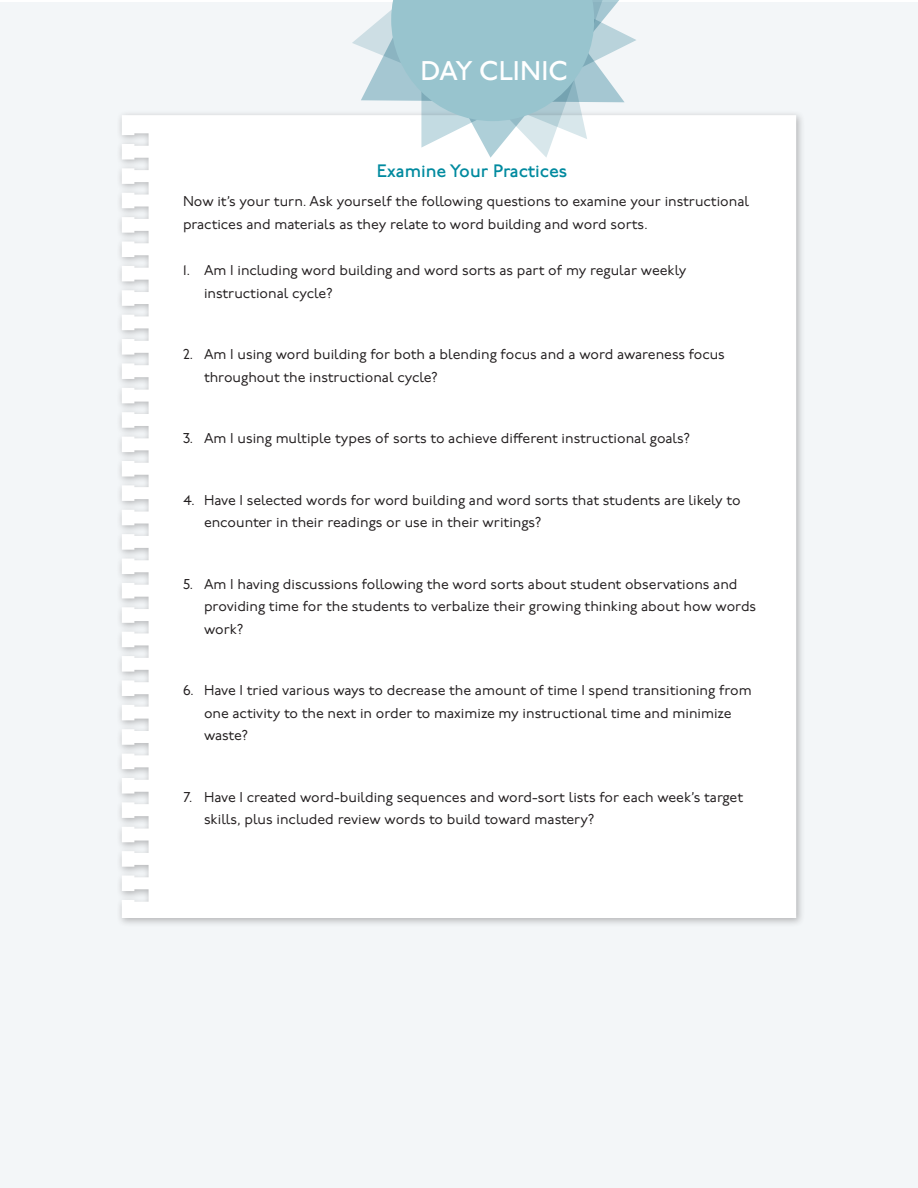
<style>
.page{position:relative;width:918px;height:1188px;background:#fff}
.page>*{position:absolute;margin:0;border:0;box-sizing:border-box;transform-origin:0 0}
.t1{font:500 27px "P22 Underground CY";color:#fff}
.t2{font:500 18px "P22 Underground CY";color:#008a9f}
.t3{font:14.25px/22.5px "P22 Underground CY";color:#231f20}
</style>
<div class="page">
<div style="left:0;top:2px;width:918px;height:1186px;background:#f3f6f8"></div>
<div style="left:117px;top:110px;width:688px;height:817px;background:#231f20;opacity:.3"></div>
<div style="left:122px;top:115px;width:674px;height:803px;background:#fff"></div>
<svg style="left:352px;top:0;width:296px;height:158px"></svg>
<h1 class="t1" style="left:421px;top:56px;width:149px">DAY CLINIC</h1>
<p class="t2" style="left:377px;top:161px;width:192px">Examine Your Practices</p>
<p class="t3" style="left:183px;top:191px;width:568px">Now it’s your turn. Ask yourself the following questions to examine your instructional practices and materials as they relate to word building and word sorts.</p>
<p class="t3" style="left:204px;top:260px;width:484px;text-indent:-21px">1. Am I including word building and word sorts as part of my regular weekly instructional cycle?</p>
<p class="t3" style="left:204px;top:344px;width:522px;text-indent:-21px">2. Am I using word building for both a blending focus and a word awareness focus throughout the instructional cycle?</p>
<p class="t3" style="left:183px;top:428px;width:509px">3. Am I using multiple types of sorts to achieve different instructional goals?</p>
<p class="t3" style="left:204px;top:489px;width:538px;text-indent:-21px">4. Have I selected words for word building and word sorts that students are likely to encounter in their readings or use in their writings?</p>
<p class="t3" style="left:204px;top:573px;width:554px;text-indent:-21px">5. Am I having discussions following the word sorts about student observations and providing time for the students to verbalize their growing thinking about how words work?</p>
<p class="t3" style="left:204px;top:680px;width:549px;text-indent:-21px">6. Have I tried various ways to decrease the amount of time I spend transitioning from one activity to the next in order to maximize my instructional time and minimize waste?</p>
<p class="t3" style="left:204px;top:786px;width:541px;text-indent:-21px">7. Have I created word-building sequences and word-sort lists for each week’s target skills, plus included review words to build toward mastery?</p>
</div>
